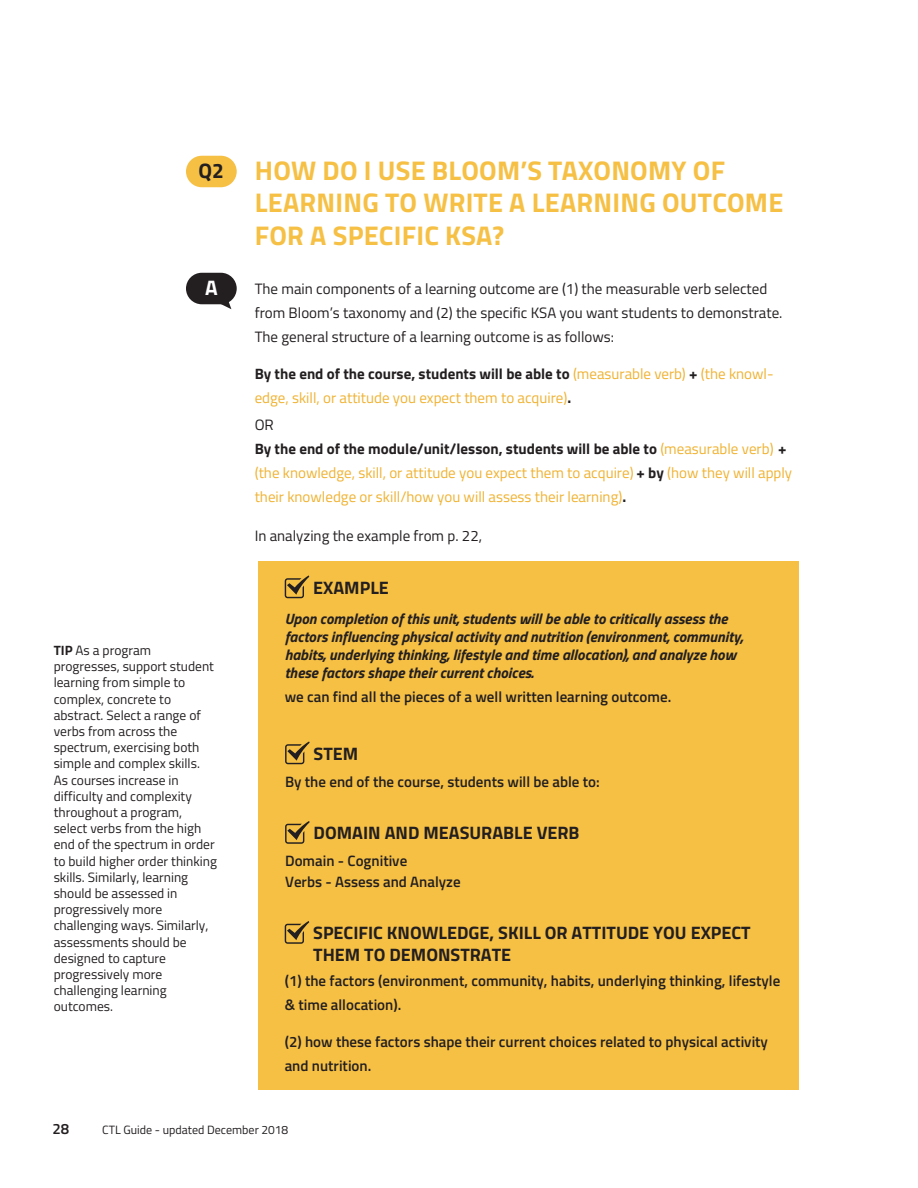
<style>
.page{position:relative;width:918px;height:1188px;background:#fff}
.page>*{position:absolute;margin:0;border:0;box-sizing:border-box;transform-origin:0 0}
.t1{font:700 27px/32.4px "Titillium Web";letter-spacing:.01em;color:#f6c045}
.t2{font:700 21px "Titillium Web";color:#231f20}
.t3{font:700 21px "Titillium Web";color:#fff}
.t4{font:700 18px/21.6px "Titillium Web";color:#231f20}
.t5{font:15px/24px "Titillium Web";color:#f0b231}
.t6{font:600 15px/24px "Titillium Web";color:#231f20}
.t7{font:italic 700 15px/18px "Titillium Web";color:#231f20}
.t8{font:15px/24px "Titillium Web";color:#231f20}
.t9{font:13.5px/16.2px "Titillium Web";color:#231f20}
.t10{font:12px "Titillium Web";color:#231f20}
.s1{font-weight:700;color:#231f20}
.s2{color:#231f20}
.s3{font-weight:700}
</style>
<div class="page">
<div style="left:258px;top:561px;width:540px;height:528px;background:#f6c045"></div>
<div style="left:186px;top:156px;width:51px;height:31px;background:#f6c045;border-radius:16px"></div>
<svg style="left:220px;top:301px;width:11px;height:8px"></svg>
<div style="left:186px;top:273px;width:51px;height:31px;background:#231f20;border-radius:16px"></div>
<svg style="left:285px;top:575px;width:24px;height:23px"></svg>
<svg style="left:285px;top:741px;width:25px;height:23px"></svg>
<svg style="left:285px;top:821px;width:25px;height:23px"></svg>
<svg style="left:285px;top:921px;width:24px;height:23px"></svg>
<h2 class="t2" style="left:199px;top:155px;width:27px">Q2</h2>
<h1 class="t1" style="left:255px;top:153px;width:530px">HOW DO I USE BLOOM’S TAXONOMY OF<br>LEARNING TO WRITE A LEARNING OUTCOME<br>FOR A SPECIFIC KSA?</h1>
<h2 class="t3" style="left:205px;top:272px;width:14px">A</h2>
<p class="t8" style="left:255px;top:276px;width:529px">The main components of a learning outcome are (1) the measurable verb selected from Bloom’s taxonomy and (2) the specific KSA you want students to demonstrate.<br>The general structure of a learning outcome is as follows:</p>
<p class="t5" style="left:255px;top:361px;width:520px"><span class="s1">By the end of the course, students will be able to</span> (measurable verb) <span class="s1">+</span> (the knowl&shy;edge, skill, or attitude you expect them to acquire)<span class="s1">.</span></p>
<p class="t5" style="left:255px;top:412px;width:539px"><span class="s2">OR<br></span><span class="s1">By the end of the module/unit/lesson, students will be able to</span> (measurable verb) <span class="s1">+ </span>(the knowledge, skill, or attitude you expect them to acquire) <span class="s1">+ by</span> (how they will apply their knowledge or skill/how you will assess their learning)<span class="s1">.</span></p>
<p class="t9" style="left:54px;top:641px;width:165px"><span class="s3">TIP</span> As a program progresses, support student learning from simple to complex, concrete to abstract. Select a range of verbs from across the spectrum, exercising both simple and complex skills.<br>As courses increase in difficulty and complexity throughout a program, select verbs from the high end of the spectrum in order to build higher order thinking skills. Similarly, learning should be assessed in progressively more challenging ways. Similarly, assessments should be designed to capture progressively more challenging learning outcomes.</p>
<p class="t8" style="left:255px;top:523px;width:229px">In analyzing the example from p. 22,</p>
<h3 class="t4" style="left:313px;top:576px;width:77px">EXAMPLE</h3>
<p class="t7" style="left:285px;top:609px;width:460px">Upon completion of this unit, students will be able to critically assess the factors influencing physical activity and nutrition (environment, community, habits, underlying thinking, lifestyle and time allocation), and analyze how these factors shape their current choices.</p>
<p class="t6" style="left:285px;top:684px;width:388px">we can find all the pieces of a well written learning outcome.</p>
<h3 class="t4" style="left:314px;top:742px;width:46px">STEM</h3>
<p class="t6" style="left:285px;top:769px;width:316px">By the end of the course, students will be able to:</p>
<h3 class="t4" style="left:314px;top:821px;width:267px">DOMAIN AND MEASURABLE VERB</h3>
<p class="t6" style="left:285px;top:850px;width:177px;line-height:21px">Domain - Cognitive<br>Verbs - Assess and Analyze</p>
<h3 class="t4" style="left:313px;top:921px;width:439px">SPECIFIC KNOWLEDGE, SKILL OR ATTITUDE YOU EXPECT<br>THEM TO DEMONSTRATE</h3>
<p class="t6" style="left:285px;top:968px;width:497px">(1) the factors (environment, community, habits, underlying thinking, lifestyle &amp; time allocation).</p>
<p class="t6" style="left:285px;top:1029px;width:485px">(2) how these factors shape their current choices related to physical activity and nutrition.</p>
<p class="t6" style="left:53px;top:1116px;width:18px">28</p>
<p class="t10" style="left:102px;top:1121px;width:188px">CTL Guide - updated December 2018</p>
</div>
